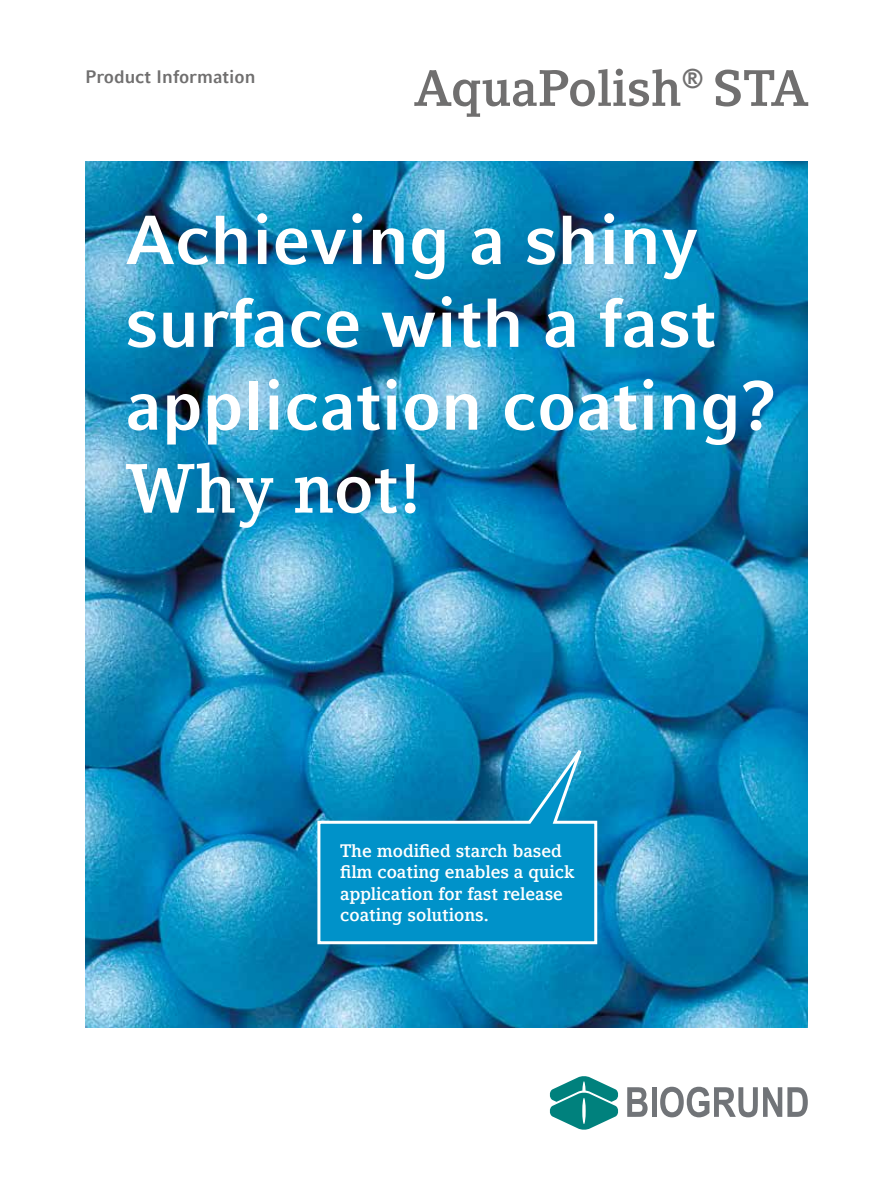
<style>
.page{position:relative;width:893px;height:1191px;background:#fff}
.page>*{position:absolute;margin:0;border:0;box-sizing:border-box;transform-origin:0 0}
.t1{font:700 69px/82.8px "Compatil Fact LT";color:#fff}
.t2{font:700 69px "Compatil Letter LT";color:#fff}
.t3{font:700 50.7px "Compatil Letter LT";color:#706f6f}
.t4{font:700 18px/21.6px "Compatil Letter LT";color:#fff}
.t5{font:700 18px "Compatil Fact LT";color:#706f6f}
</style>
<div class="page">
<img style="left:85px;top:162px;width:723px;height:866px">
<svg style="left:316px;top:731px;width:283px;height:214px"></svg>
<svg style="left:627px;top:1087px;width:21px;height:29px"></svg>
<hr style="left:652px;top:1087px;width:4px;height:29px;background:#717478">
<svg style="left:660px;top:1086px;width:148px;height:31px"></svg>
<svg style="left:549px;top:1076px;width:70px;height:54px"></svg>
<p class="t5" style="left:85px;top:66px;width:172px">Product Information</p>
<h2 class="t3" style="left:415px;top:58px;width:395px">AquaPolish<sup>®</sup> STA</h2>
<h1 class="t1" style="left:125px;top:198px;width:652px">Achieving a shiny surface with a fast application coating?</h1>
<h1 class="t2" style="left:125px;top:448px;width:298px">Why not!</h1>
<p class="t4" style="left:340px;top:839px;width:236px">The modified starch based film coating enables a quick application for fast release coating solutions.</p>
</div>
